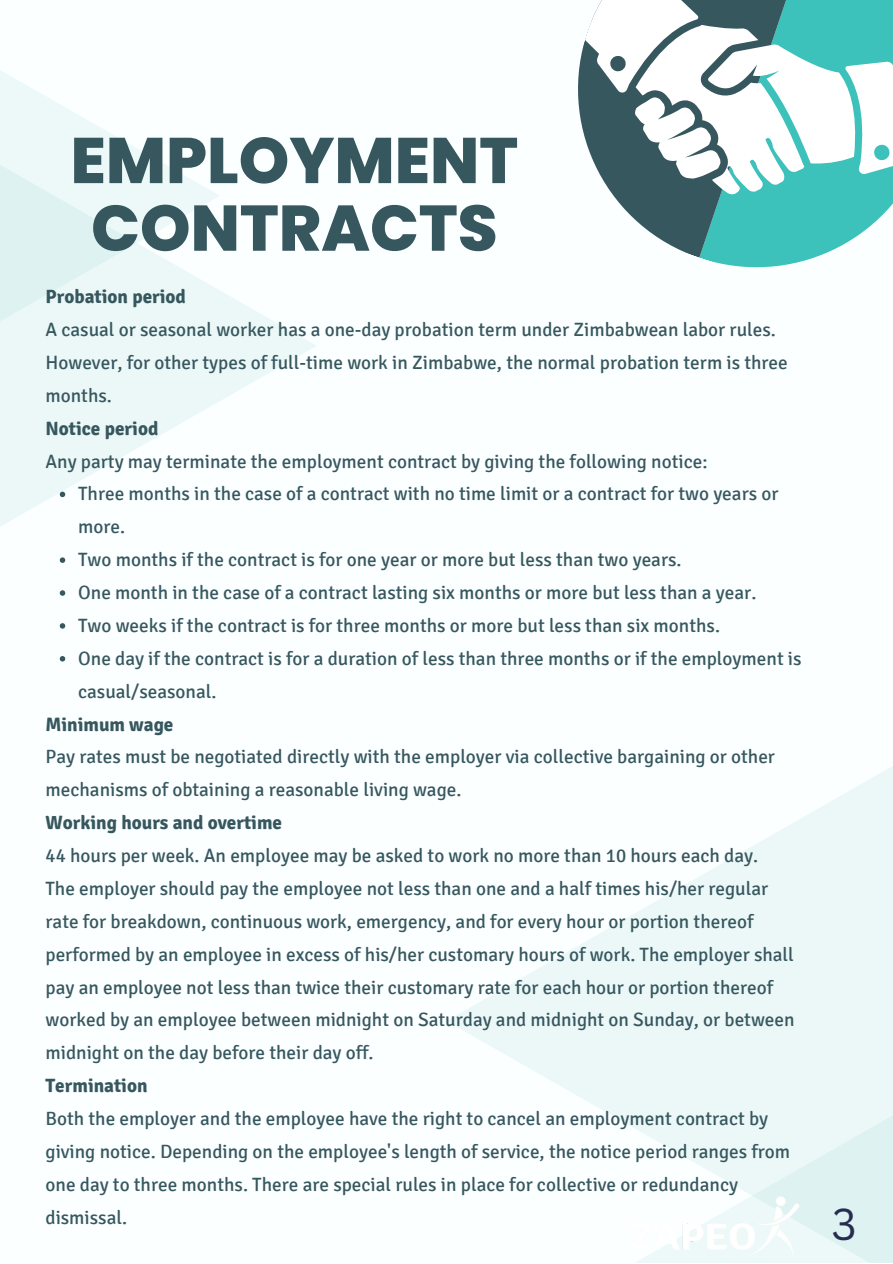
<style>
.page{position:relative;width:893px;height:1264px;background:#fff}
.page>*{position:absolute;margin:0;border:0;box-sizing:border-box;transform-origin:0 0}
.t1{font:800 64.35px/67.7px "Poppins";color:#37575f;text-align:center}
.t2{font:43.5px "Canva Sans";color:#262d51}
.t3{font:19.2px/32.8px "Signika";color:#37575f}
.t4{font:700 19.2px "Signika";color:#37575f}
</style>
<div class="page">
<div style="left:0;top:0;width:892px;height:1262px;background:#fbffff"></div>
<svg style="left:0;top:291px;width:316px;height:305px"></svg>
<svg style="left:0;top:70px;width:220px;height:393px;fill:#ebf8f7"></svg>
<div style="left:446px;top:631px;width:446px;height:631px;background:linear-gradient(to right,#fdffff,#f2fbfa)"></div>
<div style="left:462px;top:971px;width:430px;height:291px;background:linear-gradient(to right,#f9fefe,#e4f5f4)"></div>
<svg style="left:701px;top:249px;width:134px;height:19px"></svg>
<svg style="left:678px;top:249px;width:135px;height:9px"></svg>
<svg style="left:578px;top:0;width:314px;height:249px"></svg>
<img style="left:624px;top:1190px;width:179px;height:72px">
<svg style="left:60px;top:491px;width:5px;height:6px"></svg>
<svg style="left:60px;top:557px;width:5px;height:6px"></svg>
<svg style="left:60px;top:590px;width:5px;height:5px"></svg>
<svg style="left:60px;top:623px;width:5px;height:5px"></svg>
<svg style="left:60px;top:656px;width:5px;height:5px"></svg>
<h1 class="t1" style="left:71px;top:127px;width:449px">EMPLOYMENT<br>CONTRACTS</h1>
<p class="t4" style="left:45px;top:285px;width:142px">Probation period</p>
<p class="t3" style="left:45px;top:313px;width:743px">A casual or seasonal worker has a one-day probation term under Zimbabwean labor rules.<br>However, for other types of full-time work in Zimbabwe, the normal probation term is three months.</p>
<p class="t4" style="left:45px;top:416px;width:114px">Notice period</p>
<p class="t3" style="left:45px;top:445px;width:663px">Any party may terminate the employment contract by giving the following notice:</p>
<p class="t3" style="left:78px;top:478px;width:724px">Three months in the case of a contract with no time limit or a contract for two years or more.<br>Two months if the contract is for one year or more but less than two years.<br>One month in the case of a contract lasting six months or more but less than a year.<br>Two weeks if the contract is for three months or more but less than six months.<br>One day if the contract is for a duration of less than three months or if the employment is casual/seasonal.</p>
<p class="t4" style="left:45px;top:712px;width:129px">Minimum wage</p>
<p class="t3" style="left:45px;top:740px;width:731px">Pay rates must be negotiated directly with the employer via collective bargaining or other mechanisms of obtaining a reasonable living wage.</p>
<p class="t4" style="left:45px;top:811px;width:238px">Working hours and overtime</p>
<p class="t3" style="left:45px;top:839px;width:750px">44 hours per week. An employee may be asked to work no more than 10 hours each day.<br>The employer should pay the employee not less than one and a half times his/her regular rate for breakdown, continuous work, emergency, and for every hour or portion thereof performed by an employee in excess of his/her customary hours of work. The employer shall pay an employee not less than twice their customary rate for each hour or portion thereof worked by an employee between midnight on Saturday and midnight on Sunday, or between midnight on the day before their day off.</p>
<p class="t4" style="left:45px;top:1074px;width:104px">Termination</p>
<p class="t3" style="left:45px;top:1102px;width:746px">Both the employer and the employee have the right to cancel an employment contract by giving notice. Depending on the employee's length of service, the notice period ranges from one day to three months. There are special rules in place for collective or redundancy dismissal.</p>
<h2 class="t2" style="left:831px;top:1193px;width:27px">3</h2>
</div>
